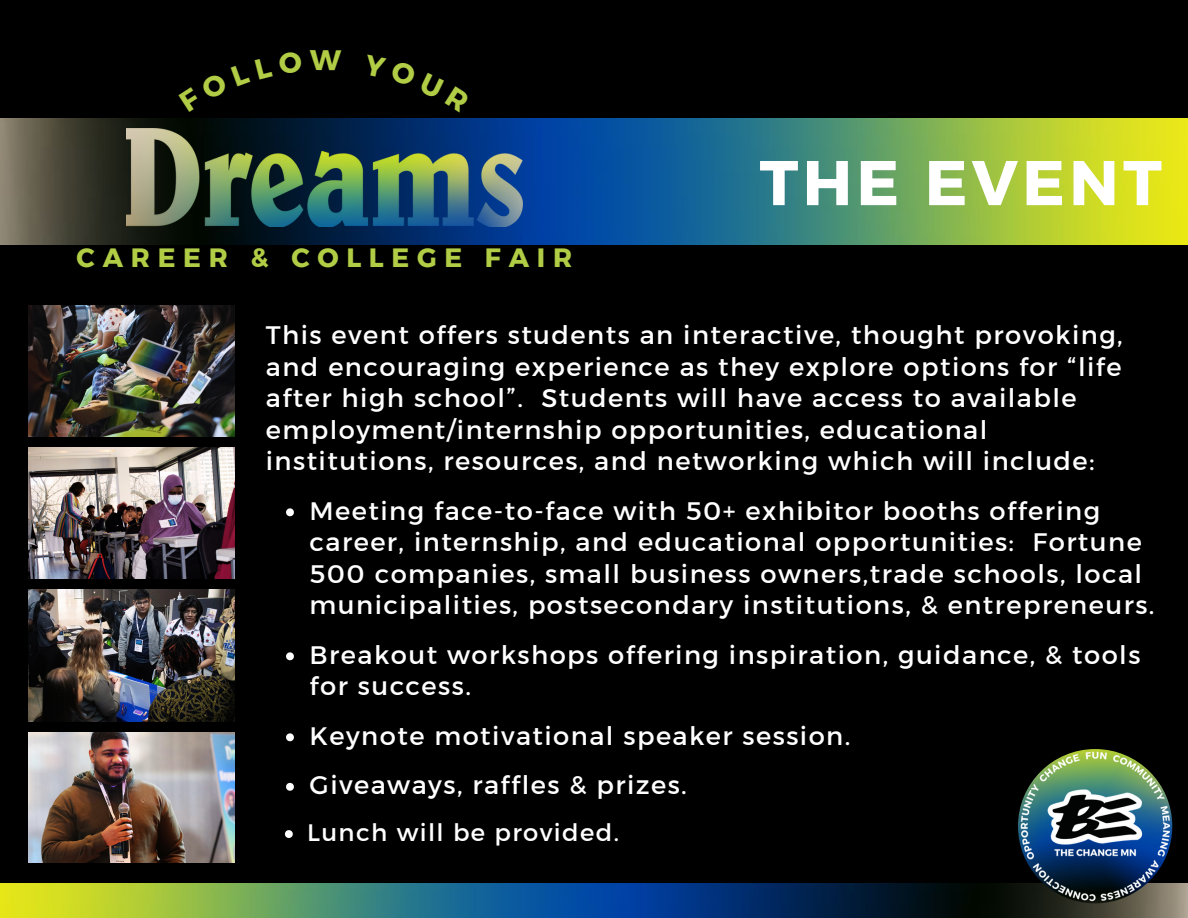
<style>
.page{position:relative;width:1188px;height:918px;background:#000}
.page>*{position:absolute;margin:0;border:0;box-sizing:border-box;transform-origin:0 0}
.t1{font:63px "Kief Montaser Bold";letter-spacing:.07em;color:#fff}
.t2{font:28.35px "Kief Montaser Bold";color:#b1cc45}
.t3{font:26.4px "Kief Montaser Bold";letter-spacing:.295em;color:#b1cc45}
.t4{font:25.8px/31.5px "Kief Montaser Regular";letter-spacing:.055em;color:#fff}
.t5{font:24.3px "Kief Montaser Regular";letter-spacing:.055em;color:#fff}
</style>
<div class="page">
<img style="left:28px;top:306px;width:206px;height:130px">
<img style="left:28px;top:448px;width:206px;height:130px">
<img style="left:28px;top:589px;width:206px;height:132px">
<img style="left:28px;top:732px;width:206px;height:131px">
<img style="left:0;top:119px;width:1188px;height:126px">
<img style="left:126px;top:128px;width:397px;height:98px">
<img style="left:0;top:884px;width:1188px;height:34px">
<img style="left:1018px;top:749px;width:154px;height:154px">
<svg style="left:286px;top:508px;width:8px;height:8px"></svg>
<svg style="left:286px;top:652px;width:8px;height:8px"></svg>
<svg style="left:286px;top:733px;width:8px;height:8px"></svg>
<svg style="left:286px;top:783px;width:8px;height:8px"></svg>
<svg style="left:285px;top:830px;width:8px;height:8px"></svg>
<p class="t2" style="left:310px;top:43px;width:33px">W</p>
<p class="t3" style="left:77px;top:241px;width:497px">CAREER &amp; COLLEGE FAIR</p>
<p class="t1" style="left:760px;top:144px;width:404px">THE EVENT</p>
<p class="t4" style="left:266px;top:319px;width:859px">This event offers students an interactive, thought provoking, and encouraging experience as they explore options for “life after high school”. Students will have access to available employment/internship opportunities, educational institutions, resources, and networking which will include:</p>
<p class="t4" style="left:310px;top:495px;width:846px">Meeting face-to-face with 50+ exhibitor booths offering career, internship, and educational opportunities: Fortune 500 companies, small business owners,trade schools, local municipalities, postsecondary institutions, &amp; entrepreneurs.</p>
<p class="t4" style="left:310px;top:639px;width:832px">Breakout workshops offering inspiration, guidance, &amp; tools for success.</p>
<p class="t4" style="left:310px;top:711px;width:542px;line-height:49.5px">Keynote motivational speaker session.<br>Giveaways, raffles &amp; prizes.</p>
<p class="t5" style="left:307px;top:818px;width:313px">Lunch will be provided.</p>
</div>
